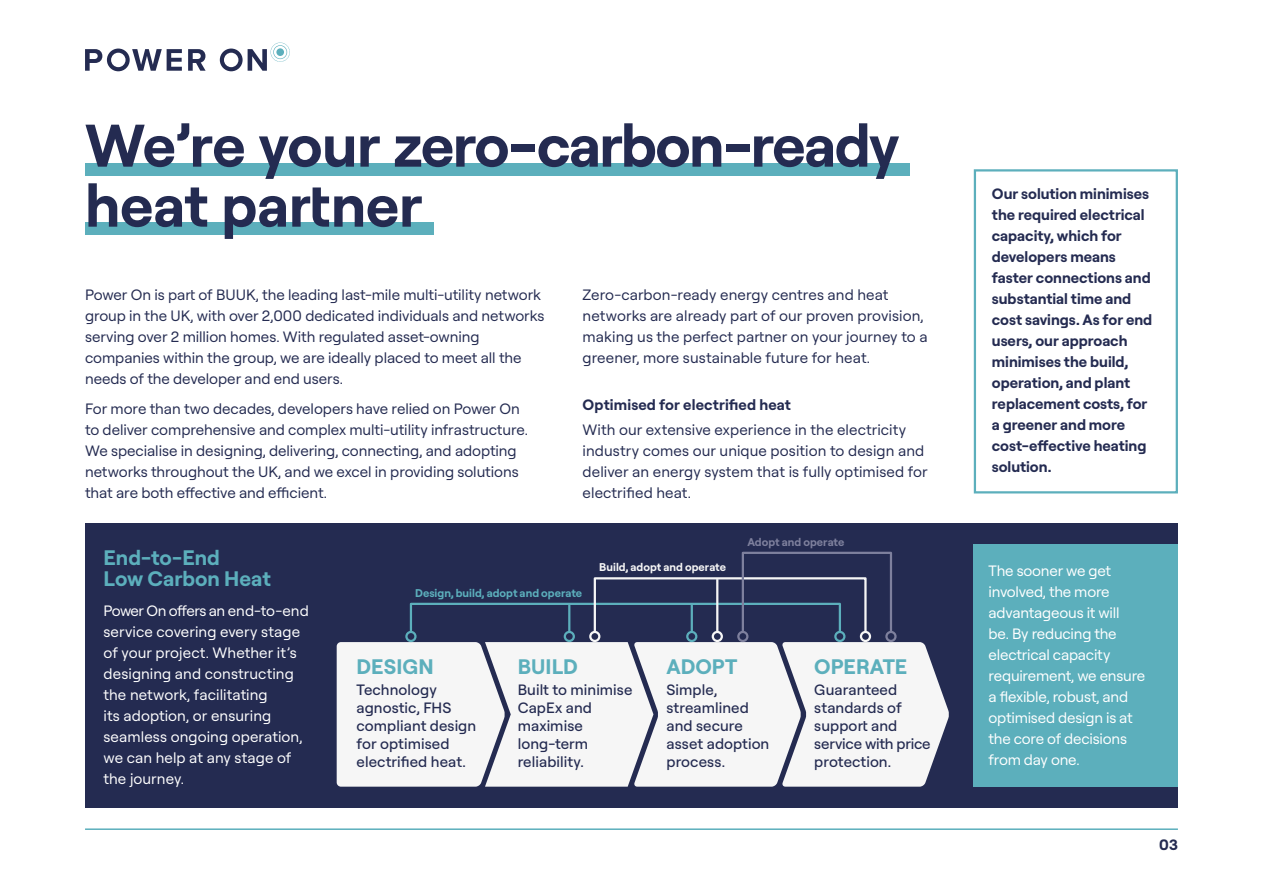
<style>
.page{position:relative;width:1263px;height:893px;background:#fff}
.page>*{position:absolute;margin:0;border:0;box-sizing:border-box;transform-origin:0 0}
.t1{font:700 60px/60px "Roobert";letter-spacing:-.025em;color:#242b51}
.t2{font:700 21px/21px "Roobert";color:#5cafbc}
.t3{font:15px/21px "Roobert";letter-spacing:-.005em;color:#242b51}
.t4{font:15px/21px "Roobert";letter-spacing:-.01em;color:#fff}
.t5{font:700 15px/21px "Roobert";color:#242b51}
.t6{font:500 15px/18px "Roobert";letter-spacing:.005em;color:#242b51}
.t7{font:700 11.25px "Roobert";letter-spacing:.005em;color:#5cafbc}
.t8{font:700 11.25px "Roobert";letter-spacing:.005em;color:#f6f6f6}
.t9{font:700 11.25px "Roobert";letter-spacing:.005em;color:#7e809d}
</style>
<div class="page">
<hr style="left:85px;top:828px;width:1093px;height:2px;background:#5cafbc">
<svg style="left:188px;top:49px;width:18px;height:22px"></svg>
<svg style="left:85px;top:49px;width:97px;height:22px"></svg>
<svg style="left:220px;top:43px;width:70px;height:28px"></svg>
<div style="left:276px;top:48px;width:8px;height:8px;background:#5cafbc;border-radius:50%"></div>
<div style="left:85px;top:523px;width:1093px;height:285px;background:#242b51"></div>
<div style="left:85px;top:222px;width:349px;height:13px;background:#5cafbc"></div>
<div style="left:85px;top:163px;width:825px;height:13px;background:#5cafbc"></div>
<div style="left:974px;top:544px;width:204px;height:243px;background:#5cafbc"></div>
<div style="left:337px;top:642px;width:612px;height:145px;background:#f6f6f6"></div>
<div style="left:410px;top:603px;width:431px;height:30px;border:2px solid #5cafbc"></div>
<div style="left:834px;top:631px;width:11px;height:11px;border:2px solid #5cafbc;border-radius:50%"></div>
<div style="left:405px;top:631px;width:12px;height:11px;border:2px solid #5cafbc;border-radius:50%"></div>
<hr style="left:568px;top:605px;width:2px;height:27px;background:#5cafbc">
<div style="left:564px;top:631px;width:11px;height:11px;border:2px solid #5cafbc;border-radius:50%"></div>
<hr style="left:691px;top:605px;width:2px;height:27px;background:#5cafbc">
<div style="left:686px;top:631px;width:11px;height:11px;border:2px solid #5cafbc;border-radius:50%"></div>
<div style="left:594px;top:577px;width:272px;height:56px;border:2px solid #f6f6f6"></div>
<div style="left:860px;top:631px;width:11px;height:11px;border:2px solid #f6f6f6;border-radius:50%"></div>
<div style="left:589px;top:631px;width:11px;height:11px;border:2px solid #f6f6f6;border-radius:50%"></div>
<hr style="left:716px;top:579px;width:2px;height:53px;background:#f6f6f6">
<div style="left:712px;top:631px;width:11px;height:11px;border:2px solid #f6f6f6;border-radius:50%"></div>
<div style="left:742px;top:552px;width:150px;height:81px;border:2px solid #7e809d"></div>
<div style="left:885px;top:631px;width:11px;height:11px;border:2px solid #7e809d;border-radius:50%"></div>
<div style="left:737px;top:631px;width:11px;height:11px;border:2px solid #7e809d;border-radius:50%"></div>
<div style="left:974px;top:169px;width:204px;height:324px;border:2px solid #5cafbc"></div>
<h1 class="t1" style="left:85px;top:112px;width:816px">We’re your zero-carbon-ready heat partner</h1>
<p class="t3" style="left:85px;top:283px;width:461px">Power On is part of BUUK, the leading last-mile multi-utility network group in the UK, with over 2,000 dedicated individuals and networks serving over 2 million homes. With regulated asset-owning companies within the group, we are ideally placed to meet all the needs of the developer and end users.</p>
<p class="t3" style="left:85px;top:397px;width:445px">For more than two decades, developers have relied on Power On to deliver comprehensive and complex multi-utility infrastructure.<br>We specialise in designing, delivering, connecting, and adopting networks throughout the UK, and we excel in providing solutions that are both effective and efficient.</p>
<p class="t3" style="left:583px;top:283px;width:346px">Zero-carbon-ready energy centres and heat networks are already part of our proven provision, making us the perfect partner on your journey to a greener, more sustainable future for heat.</p>
<p class="t5" style="left:583px;top:393px;width:210px">Optimised for electrified heat</p>
<p class="t3" style="left:583px;top:418px;width:347px">With our extensive experience in the electricity industry comes our unique position to design and deliver an energy system that is fully optimised for electrified heat.</p>
<h2 class="t2" style="left:104px;top:546px;width:169px">End-to-End<br>Low Carbon Heat</h2>
<p class="t4" style="left:104px;top:599px;width:207px">Power On offers an end-to-end service covering every stage of your project. Whether it’s designing and constructing the network, facilitating<br>its adoption, or ensuring seamless ongoing operation, we can help at any stage of the journey.</p>
<p class="t7" style="left:415px;top:585px;width:169px">Design, build, adopt and operate</p>
<p class="t8" style="left:599px;top:559px;width:128px">Build, adopt and operate</p>
<p class="t9" style="left:747px;top:534px;width:99px">Adopt and operate</p>
<h2 class="t2" style="left:356px;top:655px;width:79px">DESIGN</h2>
<p class="t6" style="left:356px;top:680px;width:121px">Technology agnostic, FHS compliant design for optimised electrified heat.</p>
<h2 class="t2" style="left:518px;top:655px;width:62px">BUILD</h2>
<p class="t6" style="left:518px;top:680px;width:116px">Built to minimise<br>CapEx and maximise long-term reliability.</p>
<h2 class="t2" style="left:666px;top:655px;width:72px">ADOPT</h2>
<p class="t6" style="left:666px;top:680px;width:104px">Simple, streamlined and secure asset adoption process.</p>
<h2 class="t2" style="left:814px;top:655px;width:94px">OPERATE</h2>
<p class="t6" style="left:814px;top:680px;width:118px">Guaranteed standards of support and service with price protection.</p>
<p class="t5" style="left:992px;top:182px;width:162px">Our solution minimises the required electrical capacity, which for developers means faster connections and substantial time and cost savings. As for end users, our approach minimises the build, operation, and plant replacement costs, for a greener and more cost-effective heating solution.</p>
<p class="t4" style="left:988px;top:560px;width:158px">The sooner we get involved, the more advantageous it will<br>be. By reducing the electrical capacity requirement, we ensure a flexible, robust, and optimised design is at the core of decisions from day one.</p>
<p class="t5" style="left:1159px;top:833px;width:20px">03</p>
</div>
